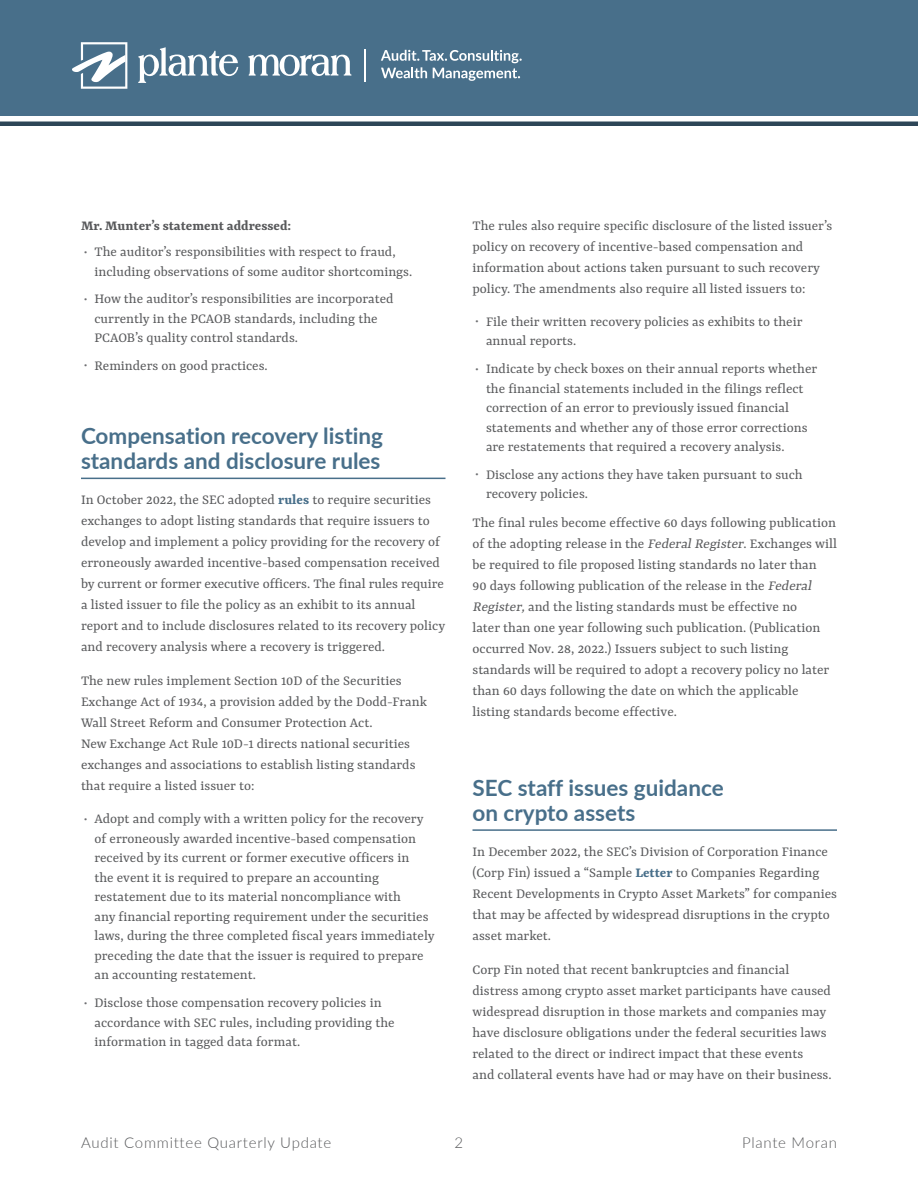
<style>
.page{position:relative;width:918px;height:1188px;background:#fff}
.page>*{position:absolute;margin:0;border:0;box-sizing:border-box;transform-origin:0 0}
.t1{font:700 22.5px/25.5px "Lato";color:#486f8a}
.t2{font:15px/21px "Rasa";color:#58595b}
.t3{font:300 15px "Lato";letter-spacing:.05em;color:#58595b}
.t4{font:700 15px "Rasa";color:#58595b}
.s1{font-size:12px;color:#6d6e71}
.s2{font-weight:700;color:#486f8a}
.s3{font-style:italic}
</style>
<div class="page">
<div style="left:0;top:0;width:918px;height:116px;background:#486f8a"></div>
<hr style="left:0;top:122px;width:918px;height:4px;background:#2d4657">
<svg style="left:72px;top:42px;width:55px;height:47px"></svg>
<svg style="left:138px;top:47px;width:100px;height:36px"></svg>
<svg style="left:248px;top:55px;width:104px;height:21px"></svg>
<svg style="left:381px;top:50px;width:141px;height:31px"></svg>
<hr style="left:365px;top:49px;width:1px;height:33px;background:#fff">
<hr style="left:81px;top:478px;width:365px;height:1px;background:#486f8a">
<hr style="left:472px;top:829px;width:365px;height:2px;background:#486f8a">
<p class="t4" style="left:81px;top:216px;width:212px">Mr. Munter’s statement addressed:</p>
<p class="t2" style="left:94px;top:243px;width:319px;line-height:19.5px;text-indent:-11px"><span class="s1">•</span> The auditor’s responsibilities with respect to fraud, including observations of some auditor shortcomings.</p>
<p class="t2" style="left:94px;top:290px;width:301px;line-height:19.5px;text-indent:-11px"><span class="s1">•</span> How the auditor’s responsibilities are incorporated currently in the PCAOB standards, including the<br>PCAOB’s quality control standards.</p>
<p class="t2" style="left:84px;top:356px;width:186px"><span class="s1">•</span> Reminders on good practices.</p>
<h1 class="t1" style="left:81px;top:422px;width:304px">Compensation recovery listing standards and disclosure rules</h1>
<p class="t2" style="left:81px;top:490px;width:366px">In October 2022, the SEC adopted <span class="s2">rules</span> to require securities exchanges to adopt listing standards that require issuers to develop and implement a policy providing for the recovery of erroneously awarded incentive-based compensation received by current or former executive officers. The final rules require a listed issuer to file the policy as an exhibit to its annual report and to include disclosures related to its recovery policy and recovery analysis where a recovery is triggered.</p>
<p class="t2" style="left:81px;top:671px;width:348px">The new rules implement Section 10D of the Securities Exchange Act of 1934, a provision added by the Dodd-Frank Wall Street Reform and Consumer Protection Act.<br>New Exchange Act Rule 10D-1 directs national securities exchanges and associations to establish listing standards that require a listed issuer to:</p>
<p class="t2" style="left:94px;top:810px;width:342px;line-height:19.5px;text-indent:-11px"><span class="s1">•</span> Adopt and comply with a written policy for the recovery of erroneously awarded incentive-based compensation received by its current or former executive officers in<br>the event it is required to prepare an accounting restatement due to its material noncompliance with<br>any financial reporting requirement under the securities laws, during the three completed fiscal years immediately preceding the date that the issuer is required to prepare an accounting restatement.</p>
<p class="t2" style="left:94px;top:994px;width:302px;line-height:19.5px;text-indent:-11px"><span class="s1">•</span> Disclose those compensation recovery policies in accordance with SEC rules, including providing the information in tagged data format.</p>
<p class="t2" style="left:472px;top:216px;width:361px">The rules also require specific disclosure of the listed issuer’s policy on recovery of incentive-based compensation and information about actions taken pursuant to such recovery policy. The amendments also require all listed issuers to:</p>
<p class="t2" style="left:486px;top:313px;width:318px;line-height:19.5px;text-indent:-11px"><span class="s1">•</span> File their written recovery policies as exhibits to their annual reports.</p>
<p class="t2" style="left:486px;top:360px;width:333px;line-height:19.5px;text-indent:-11px"><span class="s1">•</span> Indicate by check boxes on their annual reports whether the financial statements included in the filings reflect correction of an error to previously issued financial statements and whether any of those error corrections are restatements that required a recovery analysis.</p>
<p class="t2" style="left:486px;top:465px;width:318px;line-height:19.5px;text-indent:-11px"><span class="s1">•</span> Disclose any actions they have taken pursuant to such recovery policies.</p>
<p class="t2" style="left:472px;top:513px;width:366px">The final rules become effective 60 days following publication of the adopting release in the <span class="s3">FederalRegister</span>. Exchanges will be required to file proposed listing standards no later than<br>90 days following publication of the release in the <span class="s3">Federal Register,</span>and the listing standards must be effective no<br>later than one year following such publication. (Publication occurred Nov. 28, 2022.) Issuers subject to such listing standards will be required to adopt a recovery policy no later than 60 days following the date on which the applicable listing standards become effective.</p>
<h1 class="t1" style="left:472px;top:774px;width:253px">SEC staff issues guidance on crypto assets</h1>
<p class="t2" style="left:472px;top:842px;width:366px">In December 2022, the SEC’s Division of Corporation Finance (Corp Fin) issued a “Sample <span class="s2">Letter</span> to Companies Regarding Recent Developments in Crypto Asset Markets” for companies that may be affected by widespread disruptions in the crypto asset market.</p>
<p class="t2" style="left:472px;top:960px;width:361px">Corp Fin noted that recent bankruptcies and financial distress among crypto asset market participants have caused widespread disruption in those markets and companies may have disclosure obligations under the federal securities laws related to the direct or indirect impact that these events<br>and collateral events have had or may have on their business.</p>
<p class="t3" style="left:81px;top:1132px;width:252px">Audit Committee Quarterly Update</p>
<p class="t3" style="left:455px;top:1132px;width:10px">2</p>
<p class="t3" style="left:742px;top:1132px;width:96px">Plante Moran</p>
</div>
